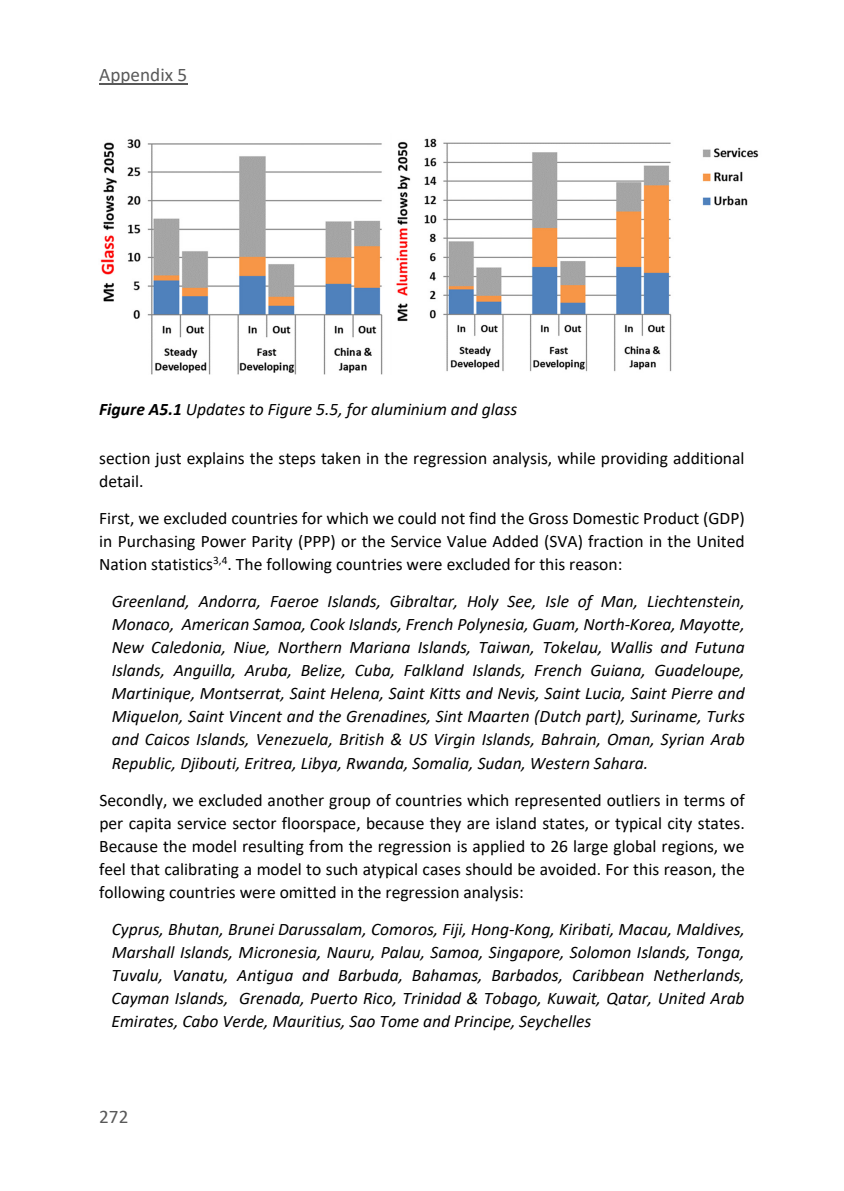
<style>
.page{position:relative;width:844px;height:1191px;background:#fff}
.page>*{position:absolute;margin:0;border:0;box-sizing:border-box;transform-origin:0 0}
.t1{font:19.25px "Calibri";color:#595959}
.t2{font:italic 17.5px/23.1px "Calibri";color:#000;text-align:justify}
.t3{font:17.5px/23.1px "Calibri";color:#000;text-align:justify}
.s1{font-weight:700}
</style>
<div class="page">
<hr style="left:99px;top:83px;width:88px;height:2px;background:#595959">
<img style="left:100px;top:138px;width:659px;height:236px">
<p class="t1" style="left:99px;top:61px;width:89px">Appendix 5</p>
<p class="t2" style="left:99px;top:397px;width:419px"><span class="s1">Figure A5.1</span> Updates to Figure 5.5, for aluminium and glass</p>
<p class="t3" style="left:99px;top:446px;width:646px">section just explains the steps taken in the regression analysis, while providing additional detail.</p>
<p class="t3" style="left:99px;top:506px;width:647px">First, we excluded countries for which we could not find the Gross Domestic Product (GDP) in Purchasing Power Parity (PPP) or the Service Value Added (SVA) fraction in the United Nation statistics<sup>3,4</sup>. The following countries were excluded for this reason:</p>
<p class="t2" style="left:112px;top:589px;width:634px">Greenland, Andorra, Faeroe Islands, Gibraltar, Holy See, Isle of Man, Liechtenstein, Monaco, American Samoa, Cook Islands, French Polynesia, Guam, North‐Korea, Mayotte, New Caledonia, Niue, Northern Mariana Islands, Taiwan, Tokelau, Wallis and Futuna Islands, Anguilla, Aruba, Belize, Cuba, Falkland Islands, French Guiana, Guadeloupe, Martinique, Montserrat, Saint Helena, Saint Kitts and Nevis, Saint Lucia, Saint Pierre and Miquelon, Saint Vincent and the Grenadines, Sint Maarten (Dutch part), Suriname, Turks and Caicos Islands, Venezuela, British &amp; US Virgin Islands, Bahrain, Oman, Syrian Arab Republic, Djibouti, Eritrea, Libya, Rwanda, Somalia, Sudan, Western Sahara.</p>
<p class="t3" style="left:99px;top:787px;width:647px">Secondly, we excluded another group of countries which represented outliers in terms of per capita service sector floorspace, because they are island states, or typical city states.<br>Because the model resulting from the regression is applied to 26 large global regions, we feel that calibrating a model to such atypical cases should be avoided. For this reason, the following countries were omitted in the regression analysis:</p>
<p class="t2" style="left:111px;top:917px;width:634px">Cyprus, Bhutan, Brunei Darussalam, Comoros, Fiji, Hong‐Kong, Kiribati, Macau, Maldives, Marshall Islands, Micronesia, Nauru, Palau, Samoa, Singapore, Solomon Islands, Tonga, Tuvalu, Vanatu, Antigua and Barbuda, Bahamas, Barbados, Caribbean Netherlands, Cayman Islands, Grenada, Puerto Rico, Trinidad &amp; Tobago, Kuwait, Qatar, United Arab Emirates, Cabo Verde, Mauritius, Sao Tome and Principe, Seychelles</p>
<p class="t1" style="left:99px;top:1103px;width:31px">272</p>
</div>
